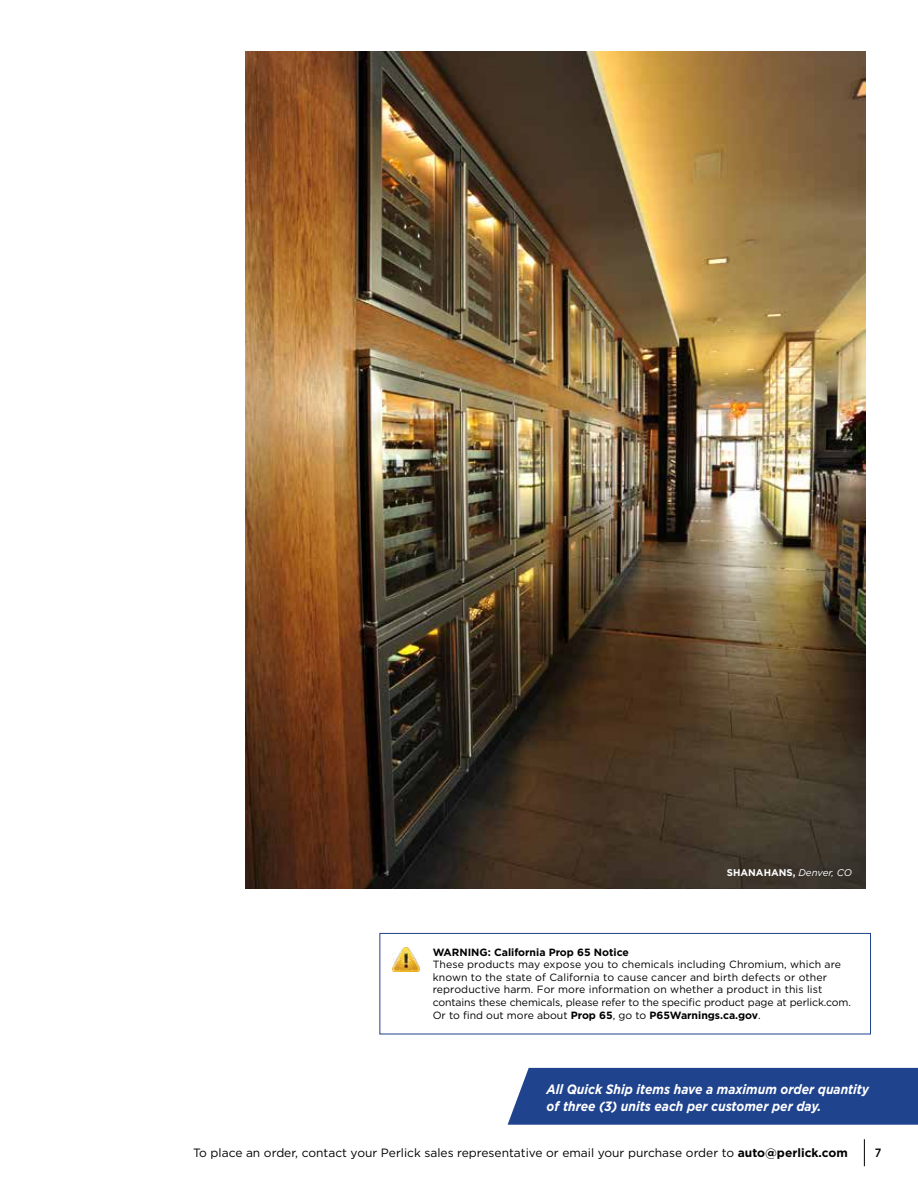
<style>
.page{position:relative;width:918px;height:1188px;background:#fff}
.page>*{position:absolute;margin:0;border:0;box-sizing:border-box;transform-origin:0 0}
.t1{font:italic 700 13.5px/16.5px "Gotham";color:#fff;scale:.9 1}
.t2{font:12px "Gotham";color:#000}
.t3{font:500 12px "Gotham";color:#000;scale:.9 1}
.t4{font:10.5px/12.6px "Gotham";letter-spacing:.01em;color:#000}
.t5{font:700 10.5px "Gotham";color:#000}
.t6{font:700 9.75px "Gotham";color:#fff}
.s1{font-weight:400;font-style:italic}
.s2{font-weight:700}
</style>
<div class="page">
<svg style="left:864px;top:1139px;width:1px;height:27px"></svg>
<div style="left:508px;top:1068px;width:410px;height:57px;background:#20438e"></div>
<img style="left:246px;top:51px;width:619px;height:837px">
<div style="left:379px;top:933px;width:492px;height:101px;border:1px solid #20438e"></div>
<img style="left:393px;top:947px;width:26px;height:24px">
<p class="t6" style="left:727px;top:866px;width:127px">SHANAHANS, <span class="s1">Denver, CO</span></p>
<p class="t5" style="left:433px;top:945px;width:198px">WARNING: California Prop 65 Notice</p>
<p class="t4" style="left:433px;top:958px;width:420px">These products may expose you to chemicals including Chromium, which are known to the state of California to cause cancer and birth defects or other reproductive harm. For more information on whether a product in this list contains these chemicals, please refer to the specific product page at perlick.com.<br>Or to find out more about <span class="s2">Prop 65</span>, go to <span class="s2">P65Warnings.ca.gov</span>.</p>
<p class="t1" style="left:547px;top:1081px;width:360px">All Quick Ship items have a maximum order quantity of three (3) units each per customer per day.</p>
<p class="t2" style="left:193px;top:1145px;width:656px">To place an order, contact your Perlick sales representative or email your purchase order to <span class="s2">auto@perlick.com</span></p>
<p class="t3" style="left:875px;top:1145px;width:9px">7</p>
</div>
